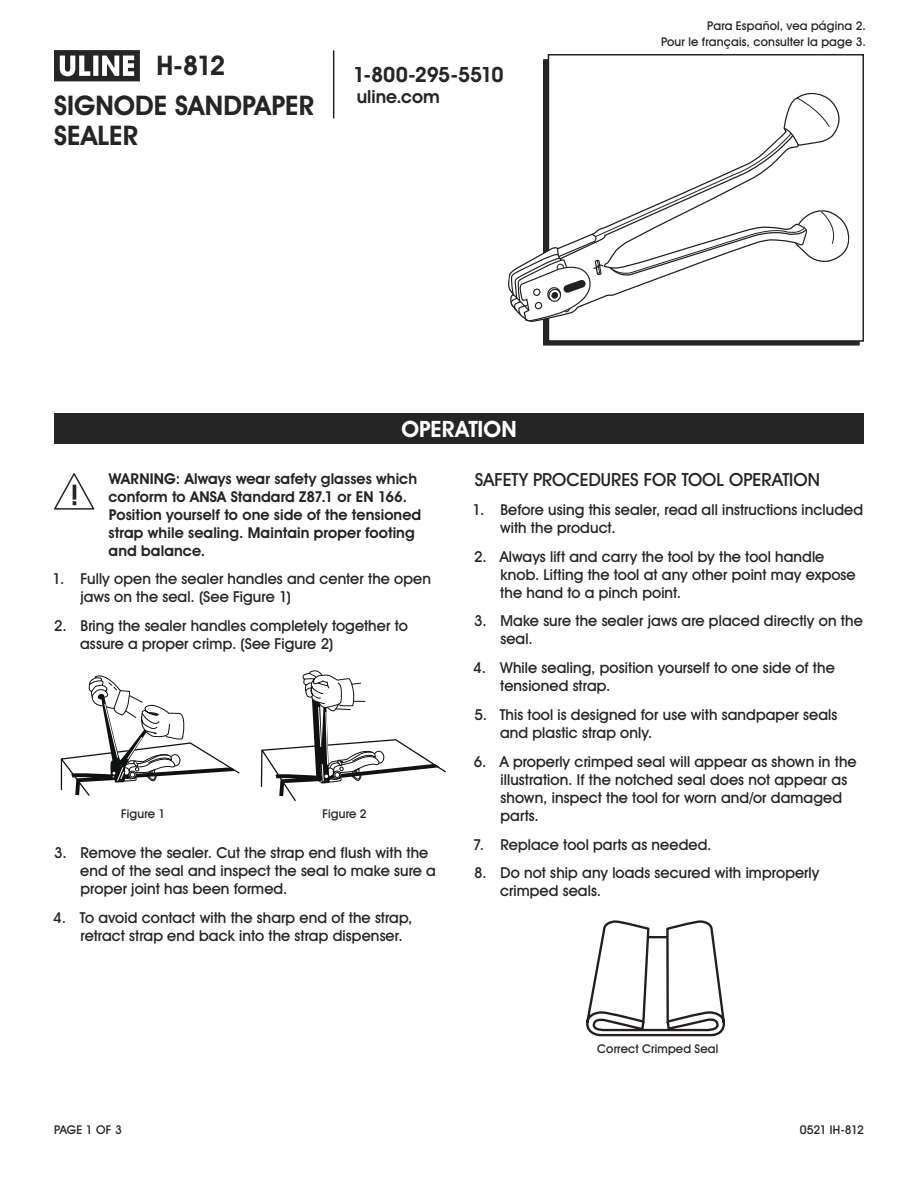
<style>
.page{position:relative;width:918px;height:1188px;background:#fff}
.page>*{position:absolute;margin:0;border:0;box-sizing:border-box;transform-origin:0 0}
.t1{font:700 27px/39.9px "Uline Two Knine";letter-spacing:.005em;color:#252525;text-align:center}
._2_HEADING_REVERSE{font:700 22.5px "Uline Two Knine";letter-spacing:.005em;color:#fff}
.t2{font:700 21px "Uline Two Knine";letter-spacing:-.02em;color:#252525}
._2_SUB-HEAD{font:18px "Uline Two Knine";color:#252525}
.t3{font:700 18px "Uline Two Knine";color:#252525}
.t4{font:15px/18px "Uline Two Knine";letter-spacing:.005em;color:#252525}
._1_BODY_ALERT{font:700 15px/18px "Uline Two Knine";letter-spacing:.005em;color:#252525}
.IS_PD_TS_Disclaimer{font:12px "Uline Two Knine";letter-spacing:.015em;color:#252525}
.IS_PD_TS_Disclaimer-2{font:12px "Uline Two Knine";letter-spacing:-.035em;color:#252525}
</style>
<div class="page">
<svg style="left:54px;top:50px;width:86px;height:31px"></svg>
<hr style="left:333px;top:50px;width:1px;height:68px;background:#252525">
<svg style="left:54px;top:473px;width:40px;height:37px"></svg>
<svg style="left:61px;top:675px;width:179px;height:121px"></svg>
<svg style="left:260px;top:670px;width:186px;height:131px"></svg>
<svg style="left:586px;top:920px;width:139px;height:116px"></svg>
<div style="left:54px;top:414px;width:810px;height:30px;background:#252525"></div>
<div style="left:548px;top:54px;width:316px;height:288px;border:2px solid #252525"></div>
<svg style="left:510px;top:97px;width:329px;height:225px"></svg>
<h1 class="t1" style="left:54px;top:45px;width:262px">H-812<br>SIGNODE SANDPAPER</h1>
<h1 class="t1" style="left:54px;top:115px;width:86px">SEALER</h1>
<h3 class="t2" style="left:353px;top:62px;width:152px">1-800-295-5510</h3>
<p class="t3" style="left:357px;top:86px;width:84px">uline.com</p>
<h1 class="_2_HEADING_REVERSE" style="left:401px;top:416px;width:117px">OPERATION</h1>
<p class="IS_PD_TS_Disclaimer" style="left:707px;top:18px;width:160px">Para Español, vea página 2.</p>
<p class="IS_PD_TS_Disclaimer" style="left:661px;top:35px;width:206px">Pour le français, consulter la page 3.</p>
<p class="_1_BODY_ALERT" style="left:108px;top:469px;width:314px">WARNING: Always wear safety glasses which conform to ANSA Standard Z87.1 or EN 166.<br>Position yourself to one side of the tensioned strap while sealing. Maintain proper footing and balance.</p>
<p class="t4" style="left:80px;top:570px;width:352px;text-indent:-28px">1. Fully open the sealer handles and center the open jaws on the seal. (See Figure 1)</p>
<p class="t4" style="left:80px;top:617px;width:329px;text-indent:-26px">2. Bring the sealer handles completely together to assure a proper crimp. (See Figure 2)</p>
<p class="IS_PD_TS_Disclaimer" style="left:121px;top:806px;width:46px">Figure 1</p>
<p class="IS_PD_TS_Disclaimer" style="left:323px;top:806px;width:46px">Figure 2</p>
<p class="t4" style="left:80px;top:844px;width:357px;text-indent:-26px">3. Remove the sealer. Cut the strap end flush with the end of the seal and inspect the seal to make sure a proper joint has been formed.</p>
<p class="t4" style="left:80px;top:908px;width:334px;text-indent:-27px">4. To avoid contact with the sharp end of the strap, retract strap end back into the strap dispenser.</p>
<h2 class="_2_SUB-HEAD" style="left:475px;top:469px;width:347px">SAFETY PROCEDURES FOR TOOL OPERATION</h2>
<p class="t4" style="left:500px;top:500px;width:365px;text-indent:-27px">1. Before using this sealer, read all instructions included with the product.</p>
<p class="t4" style="left:500px;top:547px;width:357px;text-indent:-26px">2. Always lift and carry the tool by the tool handle knob. Lifting the tool at any other point may expose the hand to a pinch point.</p>
<p class="t4" style="left:500px;top:612px;width:364px;text-indent:-26px">3. Make sure the sealer jaws are placed directly on the seal.</p>
<p class="t4" style="left:500px;top:659px;width:336px;text-indent:-27px">4. While sealing, position yourself to one side of the tensioned strap.</p>
<p class="t4" style="left:500px;top:705px;width:339px;text-indent:-26px">5. This tool is designed for use with sandpaper seals and plastic strap only.</p>
<p class="t4" style="left:500px;top:752px;width:358px;text-indent:-27px">6. A properly crimped seal will appear as shown in the illustration. If the notched seal does not appear as shown, inspect the tool for worn and/or damaged parts.</p>
<p class="t4" style="left:473px;top:835px;width:240px">7. Replace tool parts as needed.</p>
<p class="t4" style="left:500px;top:864px;width:321px;text-indent:-26px">8. Do not ship any loads secured with improperly crimped seals.</p>
<p class="IS_PD_TS_Disclaimer" style="left:597px;top:1042px;width:123px">Correct Crimped Seal</p>
<p class="IS_PD_TS_Disclaimer" style="left:54px;top:1122px;width:69px">PAGE 1 OF 3</p>
<p class="IS_PD_TS_Disclaimer-2" style="left:800px;top:1122px;width:66px">0521 IH-812</p>
</div>
